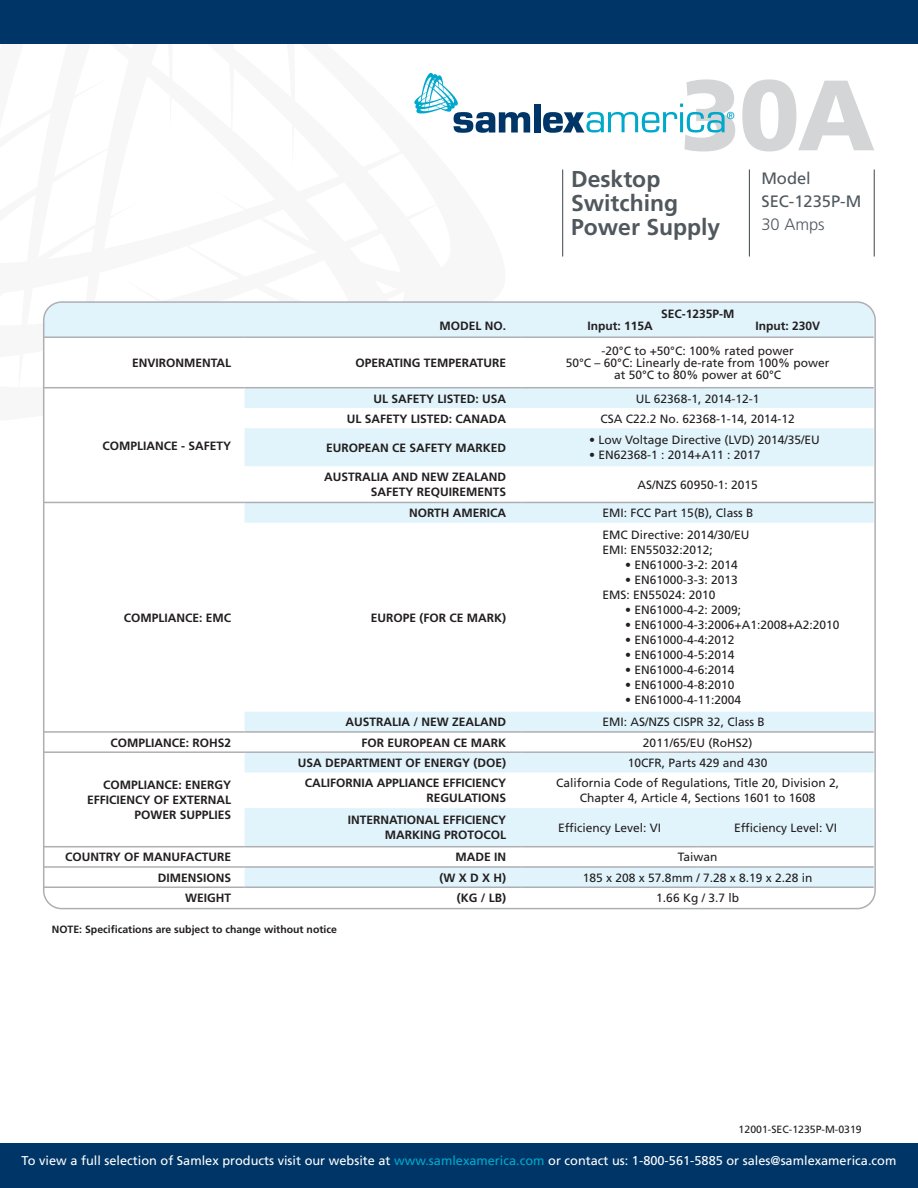
<style>
.page{position:relative;width:918px;height:1188px;background:#fff}
.page>*{position:absolute;margin:0;border:0;box-sizing:border-box;transform-origin:0 0}
.t1{font:900 99.75px "Frutiger LT Std";color:#d4d5d7}
.t2{font:700 22.95px/24px "Frutiger LT Std";color:#50585e}
.t3{font:16.5px/23.4px "Frutiger LT Std";color:#50585e}
.t4{font:300 16.5px "Frutiger LT Std";color:#50585e}
.t5{font:12.75px "Frutiger LT Std";color:#fff}
.t6{font:12px/15px "Frutiger LT Std";color:#231f20;text-align:center}
.t7{font:700 12px/15px "Frutiger LT Std";color:#231f20;text-align:right}
.t8{font:700 10.5px "Frutiger LT Std";color:#231f20}
.t9{font:10.5px "Frutiger LT Std";color:#231f20}
.s1{color:#00a9cc}
</style>
<div class="page">
<div style="left:534px;top:104px;width:6px;height:29px;background:#003667"></div>
<svg style="left:414px;top:73px;width:116px;height:60px"></svg>
<svg style="left:543px;top:104px;width:191px;height:29px"></svg>
<div style="left:0;top:0;width:918px;height:43px;background:#003667"></div>
<div style="left:0;top:1143px;width:918px;height:45px;background:#003667"></div>
<hr style="left:562px;top:170px;width:1px;height:87px;background:#50585e">
<hr style="left:749px;top:170px;width:1px;height:87px;background:#50585e">
<hr style="left:874px;top:170px;width:1px;height:87px;background:#50585e">
<svg style="left:245px;top:388px;width:628px;height:498px"></svg>
<hr style="left:44px;top:387px;width:201px;height:1px;background:#aeafb3">
<hr style="left:44px;top:502px;width:201px;height:1px;background:#aeafb3">
<hr style="left:44px;top:731px;width:201px;height:2px;background:#aeafb3">
<hr style="left:44px;top:751px;width:201px;height:2px;background:#aeafb3">
<hr style="left:44px;top:846px;width:201px;height:1px;background:#aeafb3">
<hr style="left:44px;top:866px;width:201px;height:2px;background:#aeafb3">
<hr style="left:44px;top:886px;width:201px;height:2px;background:#aeafb3">
<hr style="left:245px;top:387px;width:268px;height:1px;background:#aeafb3">
<hr style="left:522px;top:387px;width:176px;height:1px;background:#aeafb3">
<hr style="left:698px;top:387px;width:176px;height:1px;background:#aeafb3">
<hr style="left:245px;top:502px;width:268px;height:1px;background:#aeafb3">
<hr style="left:522px;top:502px;width:176px;height:1px;background:#aeafb3">
<hr style="left:698px;top:502px;width:176px;height:1px;background:#aeafb3">
<hr style="left:245px;top:731px;width:268px;height:2px;background:#aeafb3">
<svg style="left:513px;top:731px;width:9px;height:2px"></svg>
<hr style="left:522px;top:731px;width:176px;height:2px;background:#aeafb3">
<hr style="left:698px;top:731px;width:176px;height:2px;background:#aeafb3">
<hr style="left:245px;top:751px;width:268px;height:2px;background:#aeafb3">
<svg style="left:513px;top:751px;width:9px;height:2px"></svg>
<hr style="left:522px;top:751px;width:176px;height:2px;background:#aeafb3">
<hr style="left:698px;top:751px;width:176px;height:2px;background:#aeafb3">
<hr style="left:245px;top:846px;width:268px;height:1px;background:#aeafb3">
<hr style="left:522px;top:846px;width:176px;height:1px;background:#aeafb3">
<hr style="left:698px;top:846px;width:176px;height:1px;background:#aeafb3">
<hr style="left:245px;top:866px;width:268px;height:2px;background:#aeafb3">
<svg style="left:513px;top:866px;width:9px;height:2px"></svg>
<hr style="left:522px;top:866px;width:176px;height:2px;background:#aeafb3">
<hr style="left:698px;top:866px;width:176px;height:2px;background:#aeafb3">
<hr style="left:245px;top:886px;width:268px;height:2px;background:#aeafb3">
<svg style="left:513px;top:886px;width:9px;height:2px"></svg>
<hr style="left:522px;top:886px;width:176px;height:2px;background:#aeafb3">
<hr style="left:698px;top:886px;width:176px;height:2px;background:#aeafb3">
<div style="left:46px;top:304px;width:827px;height:34px;background:#e1f4fc"></div>
<hr style="left:522px;top:336px;width:176px;height:2px;background:#aeafb3">
<hr style="left:698px;top:336px;width:176px;height:2px;background:#aeafb3">
<h1 class="t1" style="left:680px;top:55px;width:196px">30A</h1>
<p class="t7" style="left:440px;top:318px;width:68px">MODEL NO.</p>
<p class="t7" style="left:132px;top:355px;width:101px">ENVIRONMENTAL</p>
<p class="t7" style="left:355px;top:355px;width:152px">OPERATING TEMPERATURE</p>
<h2 class="t2" style="left:571px;top:167px;width:91px">Desktop</h2>
<h2 class="t2" style="left:571px;top:191px;width:151px">Switching<br>Power Supply</h2>
<p class="t7" style="left:661px;top:306px;width:75px">SEC-1235P-M</p>
<h3 class="t3" style="left:761px;top:166px;width:101px">Model<br>SEC-1235P-M</h3>
<h3 class="t4" style="left:761px;top:215px;width:65px">30 Amps</h3>
<p class="t7" style="left:588px;top:318px;width:67px">Input: 115A</p>
<p class="t7" style="left:756px;top:318px;width:66px">Input: 230V</p>
<p class="t6" style="left:566px;top:345px;width:265px;line-height:12px">-20°C to +50°C: 100% rated power<br>50°C – 60°C: Linearly de-rate from 100% power at 50°C to 80% power at 60°C</p>
<p class="t7" style="left:102px;top:438px;width:130px">COMPLIANCE - SAFETY</p>
<p class="t7" style="left:124px;top:610px;width:109px">COMPLIANCE: EMC</p>
<p class="t7" style="left:374px;top:391px;width:134px">UL SAFETY LISTED: USA</p>
<p class="t6" style="left:636px;top:391px;width:125px">UL 62368-1, 2014-12-1</p>
<p class="t7" style="left:347px;top:411px;width:161px">UL SAFETY LISTED: CANADA</p>
<p class="t6" style="left:601px;top:411px;width:196px">CSA C22.2 No. 62368-1-14, 2014-12</p>
<p class="t7" style="left:326px;top:440px;width:182px">EUROPEAN CE SAFETY MARKED</p>
<p class="t6" style="left:589px;top:433px;width:232px">• Low Voltage Directive (LVD) 2014/35/EU</p>
<p class="t6" style="left:589px;top:448px;width:173px">• EN62368-1 : 2014+A11 : 2017</p>
<p class="t7" style="left:324px;top:469px;width:184px">AUSTRALIA AND NEW ZEALAND<br>SAFETY REQUIREMENTS</p>
<p class="t6" style="left:638px;top:477px;width:122px">AS/NZS 60950-1: 2015</p>
<p class="t7" style="left:409px;top:506px;width:99px">NORTH AMERICA</p>
<p class="t6" style="left:603px;top:506px;width:152px">EMI: FCC Part 15(B), Class B</p>
<p class="t7" style="left:371px;top:610px;width:137px">EUROPE (FOR CE MARK)</p>
<p class="t6" style="left:603px;top:528px;width:148px;text-align:left">EMC Directive: 2014/30/EU<br>EMI: EN55032:2012;</p>
<p class="t6" style="left:625px;top:558px;width:114px">• EN61000-3-2: 2014</p>
<p class="t6" style="left:603px;top:573px;width:137px;text-align:left;text-indent:22px">• EN61000-3-3: 2013<br>EMS: EN55024: 2010</p>
<p class="t6" style="left:625px;top:603px;width:118px">• EN61000-4-2: 2009;</p>
<p class="t6" style="left:625px;top:618px;width:216px">• EN61000-4-3:2006+A1:2008+A2:2010</p>
<p class="t6" style="left:625px;top:633px;width:111px">• EN61000-4-4:2012</p>
<p class="t6" style="left:625px;top:648px;width:111px">• EN61000-4-5:2014</p>
<p class="t6" style="left:625px;top:663px;width:111px">• EN61000-4-6:2014</p>
<p class="t6" style="left:625px;top:678px;width:111px">• EN61000-4-8:2010</p>
<p class="t6" style="left:625px;top:693px;width:118px">• EN61000-4-11:2004</p>
<p class="t7" style="left:346px;top:714px;width:162px">AUSTRALIA / NEW ZEALAND</p>
<p class="t6" style="left:603px;top:714px;width:164px">EMI: AS/NZS CISPR 32, Class B</p>
<p class="t7" style="left:110px;top:735px;width:122px">COMPLIANCE: ROHS2</p>
<p class="t7" style="left:362px;top:735px;width:146px">FOR EUROPEAN CE MARK</p>
<p class="t6" style="left:643px;top:735px;width:111px">2011/65/EU (RoHS2)</p>
<p class="t7" style="left:87px;top:777px;width:146px">COMPLIANCE: ENERGY<br>EFFICIENCY OF EXTERNAL<br>POWER SUPPLIES</p>
<p class="t7" style="left:298px;top:756px;width:210px">USA DEPARTMENT OF ENERGY (DOE)</p>
<p class="t6" style="left:628px;top:756px;width:141px">10CFR, Parts 429 and 430</p>
<p class="t7" style="left:305px;top:776px;width:203px">CALIFORNIA APPLIANCE EFFICIENCY<br>REGULATIONS</p>
<p class="t6" style="left:556px;top:776px;width:284px">California Code of Regulations, Title 20, Division 2,<br>Chapter 4, Article 4, Sections 1601 to 1608</p>
<p class="t7" style="left:348px;top:812px;width:160px">INTERNATIONAL EFFICIENCY<br>MARKING PROTOCOL</p>
<p class="t6" style="left:558px;top:820px;width:105px">Efficiency Level: VI</p>
<p class="t6" style="left:734px;top:820px;width:105px">Efficiency Level: VI</p>
<p class="t7" style="left:65px;top:850px;width:167px">COUNTRY OF MANUFACTURE</p>
<p class="t7" style="left:456px;top:850px;width:52px">MADE IN</p>
<p class="t6" style="left:678px;top:850px;width:41px">Taiwan</p>
<p class="t7" style="left:158px;top:870px;width:75px">DIMENSIONS</p>
<p class="t7" style="left:440px;top:870px;width:68px">(W X D X H)</p>
<p class="t6" style="left:583px;top:870px;width:231px">185 x 208 x 57.8mm / 7.28 x 8.19 x 2.28 in</p>
<p class="t7" style="left:185px;top:891px;width:48px">WEIGHT</p>
<p class="t7" style="left:457px;top:891px;width:51px">(KG / LB)</p>
<p class="t6" style="left:656px;top:891px;width:84px">1.66 Kg / 3.7 lb</p>
<p class="t8" style="left:52px;top:923px;width:287px">NOTE: Specifications are subject to change without notice</p>
<p class="t9" style="left:739px;top:1123px;width:125px">12001-SEC-1235P-M-0319</p>
<p class="t5" style="left:22px;top:1153px;width:876px">To view a full selection of Samlex products visit our website at <span class="s1">www.samlexamerica.com</span> or contact us: 1-800-561-5885 or sales@samlexamerica.com</p>
</div>
